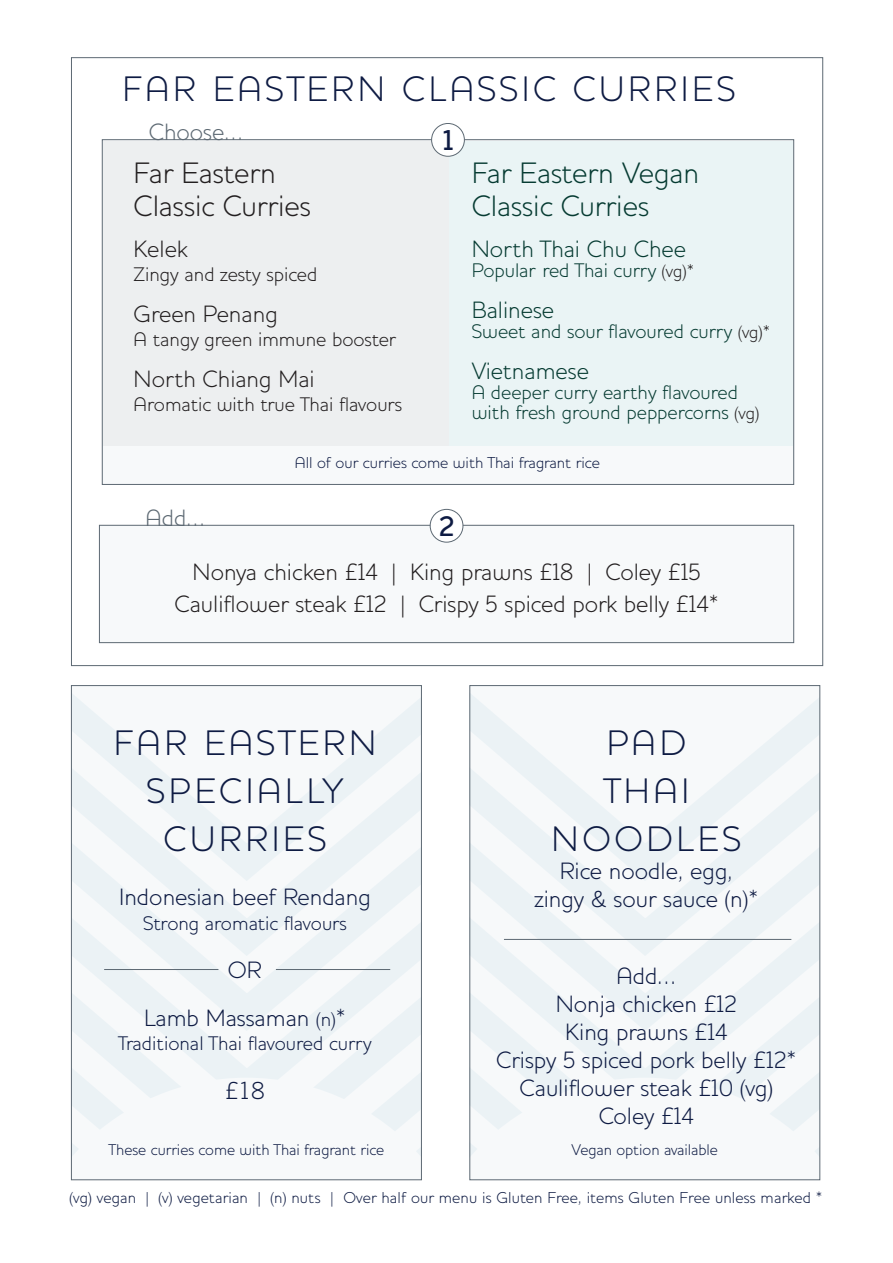
<style>
.page{position:relative;width:893px;height:1263px;background:#fff}
.page>*{position:absolute;margin:0;border:0;box-sizing:border-box;transform-origin:0 0}
.Paragraph_Style_1{font:300 36.15px/48.2px "Houschka";letter-spacing:.1em;color:#0e1b43;text-align:center}
.Paragraph_Style_1-2{font:300 30.15px/32.1px "Houschka";color:#063b32}
.Paragraph_Style_1-3{font:300 30.15px/32.1px "Houschka";color:#231f20}
.Paragraph_Style_1-4{font:500 28.95px "Houschka";color:#0e1b43}
.Paragraph_Style_1-5{font:300 24.9px "Houschka";color:#0e1b43}
.Paragraph_Style_1-6{font:300 24.15px/28px "Houschka";color:#0e1b43;text-align:center}
.Paragraph_Style_1-7{font:300 24.15px/32.1px "Houschka";color:#231f20;text-align:center}
.Paragraph_Style_1-8{font:300 24.15px "Houschka";color:#063b32}
.t1{font:300 24.15px "Houschka";color:#5d6973}
.Paragraph_Style_1-9{font:300 20.1px/20.1px "Houschka";color:#063b32}
.Paragraph_Style_1-10{font:300 20.1px "Houschka";color:#231f20}
.Paragraph_Style_1-11{font:300 20.1px "Houschka";color:#0e1b43}
.Paragraph_Style_1-12{font:300 16.05px "Houschka";letter-spacing:.005em;color:#0e1b43}
.Paragraph_Style_1-13{font:300 15.75px "Houschka";color:#0e1b43}
.s1{font-size:18px;color:#231f20}
.s2{font-size:20.1px}
</style>
<div class="page">
<div style="left:102px;top:139px;width:692px;height:346px;background:#f7f9fa;border:1px solid #5d6973"></div>
<div style="left:99px;top:525px;width:695px;height:118px;background:#f7f9fa;border:1px solid #5d6973"></div>
<div style="left:71px;top:685px;width:350px;height:495px;background:#f7f9fa"></div>
<svg style="left:73px;top:1078px;width:347px;height:77px"></svg>
<div style="left:470px;top:685px;width:350px;height:495px;background:#f7f9fa"></div>
<svg style="left:472px;top:1078px;width:346px;height:76px"></svg>
<hr style="left:104px;top:969px;width:114px;height:1px;background:#5d6973">
<hr style="left:276px;top:969px;width:114px;height:1px;background:#5d6973">
<hr style="left:504px;top:939px;width:287px;height:1px;background:#5d6973">
<div style="left:430px;top:509px;width:33px;height:33px;background:#fff;border-radius:50%"></div>
<div style="left:430px;top:509px;width:33px;height:33px;border:1px solid #5d6973;border-radius:50%"></div>
<div style="left:449px;top:141px;width:344px;height:304px;background:#eaf4f5"></div>
<div style="left:103px;top:141px;width:345px;height:304px;background:#edeff0"></div>
<div style="left:432px;top:123px;width:32px;height:33px;background:#fff;border-radius:50%"></div>
<div style="left:431px;top:123px;width:34px;height:33px;border:1px solid #5d6973;border-radius:50%"></div>
<p class="Paragraph_Style_1" style="left:122px;top:65px;width:615px">FAR EASTERN CLASSIC CURRIES</p>
<p class="t1" style="left:149px;top:117px;width:96px">Choose…</p>
<p class="Paragraph_Style_1-4" style="left:443px;top:123px;width:12px">1</p>
<p class="Paragraph_Style_1-3" style="left:134px;top:157px;width:179px">Far Eastern<br>Classic Curries</p>
<p class="Paragraph_Style_1-7" style="left:134px;top:232px;width:56px">Kelek</p>
<p class="Paragraph_Style_1-10" style="left:134px;top:262px;width:185px">Zingy and zesty spiced</p>
<p class="Paragraph_Style_1-7" style="left:134px;top:298px;width:146px">Green Penang</p>
<p class="Paragraph_Style_1-10" style="left:134px;top:327px;width:264px">A tangy green immune booster</p>
<p class="Paragraph_Style_1-7" style="left:134px;top:363px;width:183px">North Chiang Mai</p>
<p class="Paragraph_Style_1-10" style="left:134px;top:393px;width:270px">Aromatic with true Thai flavours</p>
<p class="Paragraph_Style_1-2" style="left:472px;top:157px;width:229px">Far Eastern Vegan<br>Classic Curries</p>
<p class="Paragraph_Style_1-8" style="left:472px;top:234px;width:216px">North Thai Chu Chee</p>
<p class="Paragraph_Style_1-9" style="left:472px;top:260px;width:224px">Popular red Thai curry <span class="s1">(vg)*</span></p>
<p class="Paragraph_Style_1-8" style="left:472px;top:295px;width:84px">Balinese</p>
<p class="Paragraph_Style_1-9" style="left:472px;top:321px;width:300px">Sweet and sour flavoured curry <span class="s1">(vg)*</span></p>
<p class="Paragraph_Style_1-8" style="left:472px;top:357px;width:119px">Vietnamese</p>
<p class="Paragraph_Style_1-9" style="left:472px;top:382px;width:289px">A deeper curry earthy flavoured with fresh ground peppercorns <span class="s1">(vg)</span></p>
<p class="Paragraph_Style_1-12" style="left:295px;top:453px;width:307px">All of our curries come with Thai fragrant rice</p>
<p class="t1" style="left:145px;top:503px;width:61px">Add…</p>
<p class="Paragraph_Style_1-4" style="left:439px;top:509px;width:17px">2</p>
<p class="Paragraph_Style_1-7" style="left:174px;top:556px;width:546px">Nonya chicken £14 | King prawns £18 | Coley £15<br>Cauliflower steak £12 | Crispy 5 spiced pork belly £14*</p>
<p class="Paragraph_Style_1" style="left:114px;top:718px;width:264px">FAR EASTERN<br>SPECIALLY<br>CURRIES</p>
<p class="Paragraph_Style_1-6" style="left:119px;top:883px;width:253px">Indonesian beef Rendang</p>
<p class="Paragraph_Style_1-11" style="left:143px;top:911px;width:205px">Strong aromatic flavours</p>
<p class="Paragraph_Style_1-6" style="left:228px;top:955px;width:36px">OR</p>
<p class="Paragraph_Style_1-6" style="left:144px;top:1004px;width:203px">Lamb Massaman <span class="s2">(n)</span>*</p>
<p class="Paragraph_Style_1-11" style="left:118px;top:1031px;width:255px">Traditional Thai flavoured curry</p>
<p class="Paragraph_Style_1-5" style="left:225px;top:1076px;width:41px">£18</p>
<p class="Paragraph_Style_1" style="left:552px;top:718px;width:191px">PAD<br>THAI<br>NOODLES</p>
<p class="Paragraph_Style_1-6" style="left:535px;top:857px;width:225px">Rice noodle, egg, zingy &amp; sour sauce (n)*</p>
<p class="Paragraph_Style_1-6" style="left:496px;top:961px;width:302px">Add…<br>Nonja chicken £12<br>King prawns £14<br>Crispy 5 spiced pork belly £12*<br>Cauliflower steak £10 (vg)<br>Coley £14</p>
<p class="Paragraph_Style_1-13" style="left:109px;top:1140px;width:277px">These curries come with Thai fragrant rice</p>
<p class="Paragraph_Style_1-13" style="left:572px;top:1140px;width:148px">Vegan option available</p>
<p class="Paragraph_Style_1-12" style="left:70px;top:1188px;width:754px">(vg) vegan | (v) vegetarian | (n) nuts | Over half our menu is Gluten Free, items Gluten Free unless marked *</p>
</div>
